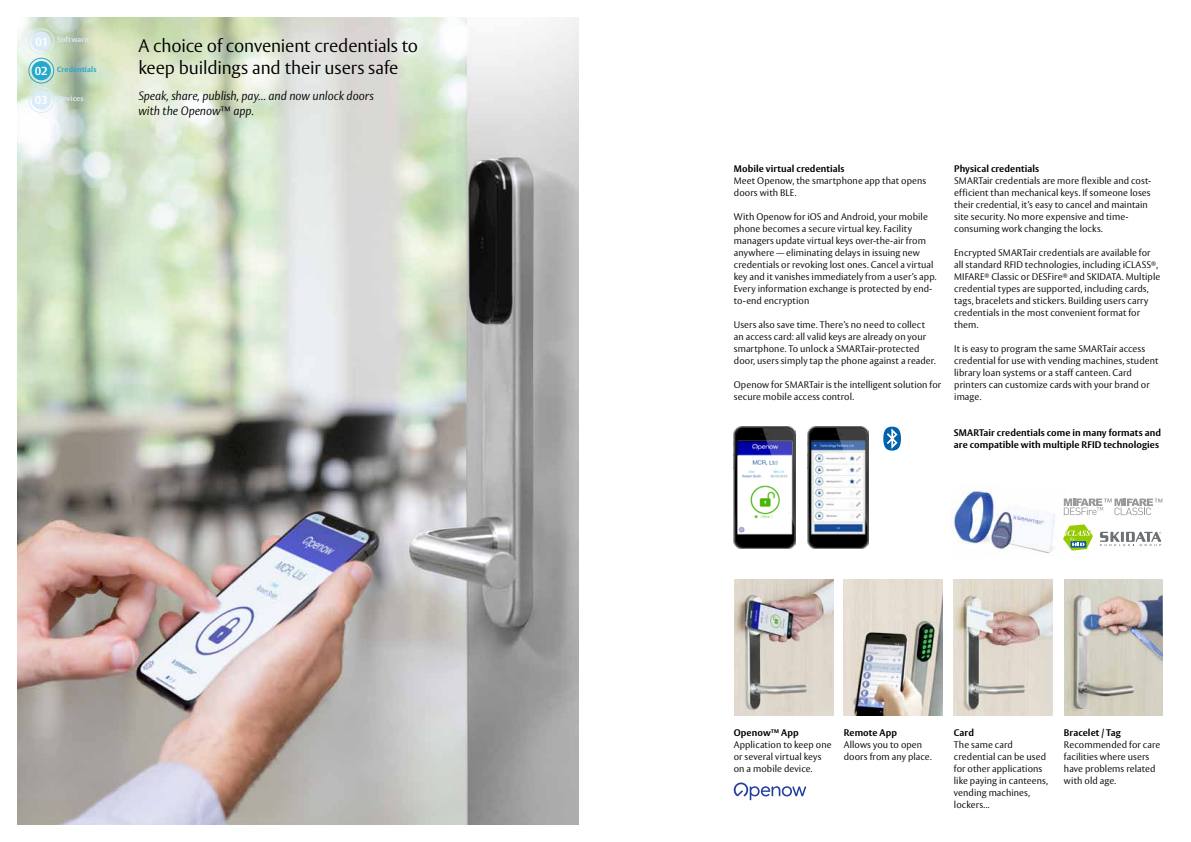
<style>
.page{position:relative;width:1191px;height:842px;background:#fff}
.page>*{position:absolute;margin:0;border:0;box-sizing:border-box;transform-origin:0 0}
.t1{font:300 18px/22px "ASSA Vesta";letter-spacing:-.01em;color:#000}
.t2{font:italic 300 12px/14.5px "ASSA Vesta";letter-spacing:-.01em;color:#000}
.t3{font:700 11.5px "ASSA Vesta";color:#fff}
.t4{font:300 9.5px/12px "ASSA Vesta";letter-spacing:.005em;color:#000}
.t5{font:700 9.5px/12px "ASSA Vesta";letter-spacing:.01em;color:#000}
.t6{font:700 7.5px "ASSA Vesta";letter-spacing:.015em;color:#daecf7}
.t7{font:700 7.5px "ASSA Vesta";letter-spacing:.015em;color:#25a8cd}
</style>
<div class="page">
<img style="left:17px;top:17px;width:561px;height:808px">
<img style="left:951px;top:488px;width:104px;height:67px">
<svg style="left:1100px;top:532px;width:61px;height:14px"></svg>
<svg style="left:1063px;top:498px;width:99px;height:17px"></svg>
<svg style="left:1063px;top:524px;width:30px;height:27px"></svg>
<svg style="left:28px;top:28px;width:26px;height:85px;background:#bee0e1"></svg>
<img style="left:807px;top:427px;width:62px;height:121px">
<img style="left:734px;top:427px;width:61px;height:121px">
<svg style="left:733px;top:782px;width:73px;height:18px"></svg>
<div style="left:883px;top:427px;width:18px;height:24px;background:#0062ab;border-radius:50%"></div>
<svg style="left:886px;top:428px;width:11px;height:21px"></svg>
<img style="left:1064px;top:580px;width:98px;height:135px">
<img style="left:734px;top:580px;width:99px;height:135px">
<img style="left:844px;top:580px;width:98px;height:135px">
<img style="left:954px;top:580px;width:98px;height:135px">
<p class="t3" style="left:35px;top:35px;width:14px">01</p>
<p class="t3" style="left:35px;top:64px;width:14px">02</p>
<p class="t3" style="left:35px;top:93px;width:14px">03</p>
<p class="t6" style="left:57px;top:35px;width:33px">Software</p>
<p class="t7" style="left:57px;top:65px;width:41px">Credentials</p>
<p class="t6" style="left:57px;top:94px;width:28px">Devices</p>
<h1 class="t1" style="left:138px;top:36px;width:281px">A choice of convenient credentials to keep buildings and their users safe</h1>
<p class="t2" style="left:138px;top:89px;width:237px">Speak, share, publish, pay... and now unlock doors with the Openow™ app.</p>
<p class="t5" style="left:734px;top:163px;width:112px">Mobile virtual credentials</p>
<p class="t4" style="left:734px;top:175px;width:194px">Meet Openow, the smartphone app that opens doors with BLE.</p>
<p class="t4" style="left:734px;top:211px;width:204px">With Openow for iOS and Android, your mobile phone becomes a secure virtual key. Facility managers update virtual keys over-the-air from anywhere — eliminating delays in issuing new credentials or revoking lost ones. Cancel a virtual key and it vanishes immediately from a user’s app.<br>Every information exchange is protected by end&shy;to-end encryption</p>
<p class="t4" style="left:734px;top:319px;width:203px">Users also save time. There’s no need to collect an access card: all valid keys are already on your smartphone. To unlock a SMARTair-protected door, users simply tap the phone against a reader.</p>
<p class="t4" style="left:734px;top:379px;width:209px">Openow for SMARTair is the intelligent solution for secure mobile access control.</p>
<p class="t5" style="left:954px;top:163px;width:86px">Physical credentials</p>
<p class="t4" style="left:954px;top:175px;width:198px">SMARTair credentials are more flexible and cost&shy;efficient than mechanical keys. If someone loses their credential, it’s easy to cancel and maintain site security. No more expensive and time&shy;consuming work changing the locks.</p>
<p class="t4" style="left:954px;top:247px;width:208px">Encrypted SMARTair credentials are available for all standard RFID technologies, including iCLASS<sup>®</sup>, MIFARE<sup>®</sup> Classic or DESFire<sup>®</sup> and SKIDATA. Multiple credential types are supported, including cards, tags, bracelets and stickers. Building users carry credentials in the most convenient format for them.</p>
<p class="t4" style="left:954px;top:343px;width:206px">It is easy to program the same SMARTair access credential for use with vending machines, student library loan systems or a staff canteen. Card printers can customize cards with your brand or image.</p>
<p class="t5" style="left:954px;top:427px;width:209px">SMARTair credentials come in many formats and are compatible with multiple RFID technologies</p>
<p class="t5" style="left:733px;top:727px;width:66px">Openow™ App</p>
<p class="t4" style="left:733px;top:739px;width:99px">Application to keep one or several virtual keys on a mobile device.</p>
<p class="t5" style="left:844px;top:727px;width:55px">Remote App</p>
<p class="t4" style="left:844px;top:739px;width:89px">Allows you to open doors from any place.</p>
<p class="t5" style="left:954px;top:727px;width:22px">Card</p>
<p class="t4" style="left:954px;top:739px;width:96px">The same card credential can be used for other applications like paying in canteens, vending machines, lockers...</p>
<p class="t5" style="left:1064px;top:727px;width:58px">Bracelet / Tag</p>
<p class="t4" style="left:1064px;top:739px;width:98px">Recommended for care facilities where users have problems related with old age.</p>
</div>
